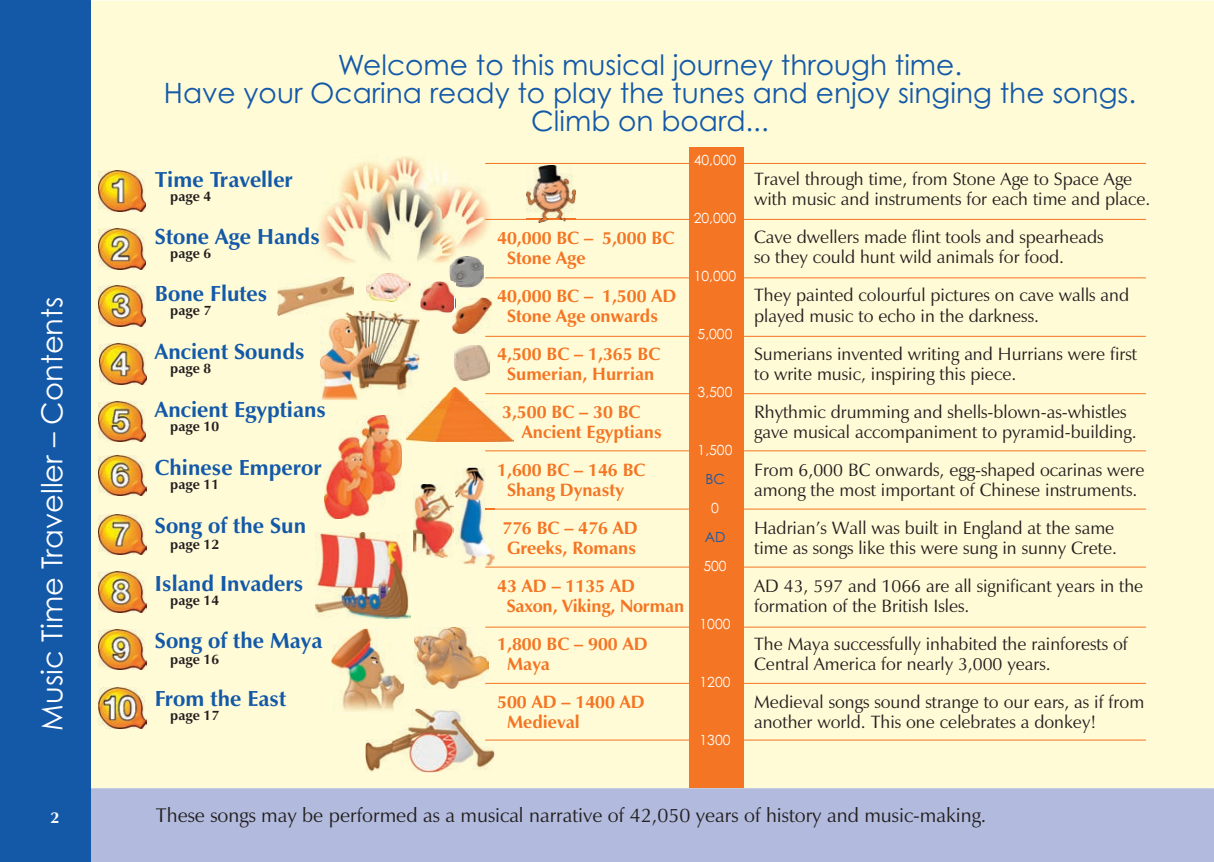
<style>
.page{position:relative;width:1214px;height:862px;background:#fff}
.page>*{position:absolute;margin:0;border:0;box-sizing:border-box;transform-origin:0 0}
.t1{font:29px "Century Gothic";color:#fff}
.t2{font:28px/28px "Century Gothic";color:#1359a8;text-align:center}
.t3{font:700 22px "Zapf Humanist 601 BT";color:#1359a8}
.t4{font:20px "Zapf Humanist 601 BT";color:#231f20}
.t5{font:18px/20px "Zapf Humanist 601 BT";color:#231f20}
.t6{font:700 18px/20px "Zapf Humanist 601 BT";color:#f47523}
.t7{font:700 16px "Zapf Humanist 601 BT";color:#fff}
.t8{font:700 14px "Zapf Humanist 601 BT";color:#231f20}
.t9{font:14px "Century Gothic";color:#fff}
.t10{font:14px "Century Gothic";color:#1359a8}
</style>
<div class="page">
<div style="left:91px;top:1px;width:1122px;height:787px;background:#fffbd6"></div>
<img style="left:324px;top:415px;width:77px;height:104px">
<img style="left:317px;top:156px;width:174px;height:109px">
<img style="left:277px;top:277px;width:77px;height:39px">
<img style="left:454px;top:345px;width:36px;height:35px">
<img style="left:406px;top:400px;width:107px;height:42px">
<img style="left:419px;top:387px;width:94px;height:13px">
<img style="left:315px;top:532px;width:95px;height:86px">
<img style="left:320px;top:311px;width:99px;height:89px">
<img style="left:320px;top:311px;width:34px;height:5px">
<svg style="left:406px;top:387px;width:13px;height:13px"></svg>
<img style="left:415px;top:628px;width:73px;height:60px">
<img style="left:331px;top:629px;width:73px;height:83px">
<img style="left:365px;top:709px;width:129px;height:63px">
<img style="left:365px;top:709px;width:39px;height:3px">
<img style="left:452px;top:298px;width:39px;height:36px">
<img style="left:366px;top:273px;width:45px;height:29px">
<img style="left:420px;top:281px;width:35px;height:31px">
<img style="left:452px;top:298px;width:3px;height:14px">
<img style="left:449px;top:256px;width:34px;height:31px">
<svg style="left:449px;top:281px;width:6px;height:6px"></svg>
<div style="left:91px;top:788px;width:1122px;height:74px;background:#b2bbdd"></div>
<div style="left:0;top:0;width:91px;height:862px;background:#1359a8"></div>
<div style="left:689px;top:147px;width:54px;height:641px;background:#f47523"></div>
<hr style="left:485px;top:219px;width:660px;height:1px;background:#f47523">
<hr style="left:485px;top:336px;width:660px;height:1px;background:#f47523">
<hr style="left:485px;top:393px;width:660px;height:1px;background:#f47523">
<hr style="left:485px;top:450px;width:660px;height:1px;background:#f47523">
<hr style="left:485px;top:508px;width:660px;height:1px;background:#f47523">
<hr style="left:485px;top:566px;width:660px;height:1px;background:#f47523">
<hr style="left:485px;top:626px;width:660px;height:1px;background:#f47523">
<hr style="left:485px;top:683px;width:660px;height:1px;background:#f47523">
<hr style="left:485px;top:739px;width:660px;height:1px;background:#f47523">
<hr style="left:485px;top:163px;width:660px;height:1px;background:#f47523">
<hr style="left:485px;top:277px;width:660px;height:1px;background:#f47523">
<img style="left:98px;top:170px;width:48px;height:41px">
<img style="left:98px;top:228px;width:48px;height:41px">
<img style="left:98px;top:286px;width:48px;height:40px">
<img style="left:99px;top:344px;width:48px;height:40px">
<img style="left:98px;top:401px;width:48px;height:41px">
<img style="left:99px;top:455px;width:47px;height:41px">
<img style="left:99px;top:514px;width:47px;height:40px">
<img style="left:99px;top:572px;width:47px;height:40px">
<img style="left:99px;top:629px;width:47px;height:40px">
<img style="left:99px;top:687px;width:47px;height:41px">
<img style="left:455px;top:468px;width:39px;height:97px">
<img style="left:414px;top:484px;width:39px;height:74px">
<img style="left:526px;top:165px;width:50px;height:58px">
<img style="left:526px;top:219px;width:50px;height:1px">
<h1 class="t1" style="left:34px;top:730px;width:435px;rotate:-90deg">Music Time Traveller – Contents</h1>
<p class="t7" style="left:50px;top:807px;width:10px">2</p>
<h2 class="t2" style="left:164px;top:50px;width:973px">Welcome to this musical journey through time.<br>Have your Ocarina ready to play the tunes and enjoy singing the songs.<br>Climb on board...</h2>
<p class="t3" style="left:155px;top:166px;width:139px">Time Traveller</p>
<p class="t8" style="left:170px;top:188px;width:42px">page 4</p>
<p class="t3" style="left:155px;top:223px;width:166px">Stone Age Hands</p>
<p class="t8" style="left:170px;top:245px;width:42px">page 6</p>
<p class="t3" style="left:155px;top:280px;width:114px">Bone Flutes</p>
<p class="t8" style="left:170px;top:302px;width:42px">page 7</p>
<p class="t3" style="left:155px;top:338px;width:151px">Ancient Sounds</p>
<p class="t8" style="left:170px;top:360px;width:42px">page 8</p>
<p class="t3" style="left:155px;top:396px;width:173px">Ancient Egyptians</p>
<p class="t8" style="left:170px;top:418px;width:50px">page 10</p>
<p class="t3" style="left:155px;top:454px;width:168px">Chinese Emperor</p>
<p class="t8" style="left:170px;top:476px;width:50px">page 11</p>
<p class="t3" style="left:155px;top:512px;width:153px">Song of the Sun</p>
<p class="t8" style="left:170px;top:536px;width:50px">page 12</p>
<p class="t3" style="left:155px;top:570px;width:150px">Island Invaders</p>
<p class="t8" style="left:170px;top:592px;width:50px">page 14</p>
<p class="t3" style="left:155px;top:627px;width:169px">Song of the Maya</p>
<p class="t8" style="left:170px;top:651px;width:50px">page 16</p>
<p class="t3" style="left:155px;top:685px;width:133px">From the East</p>
<p class="t8" style="left:170px;top:707px;width:50px">page 17</p>
<p class="t9" style="left:693px;top:151px;width:44px">40,000</p>
<p class="t6" style="left:507px;top:227px;width:169px;text-indent:-10px">40,000 BC – 5,000 BC<br>Stone Age</p>
<p class="t6" style="left:497px;top:285px;width:181px;text-align:center">40,000 BC – 1,500 AD<br>Stone Age onwards</p>
<p class="t6" style="left:497px;top:343px;width:165px;text-align:center">4,500 BC – 1,365 BC<br>Sumerian, Hurrian</p>
<p class="t6" style="left:522px;top:401px;width:142px;text-indent:-20px">3,500 BC – 30 BC<br>Ancient Egyptians</p>
<p class="t6" style="left:507px;top:459px;width:140px;text-indent:-10px">1,600 BC – 146 BC<br>Shang Dynasty</p>
<p class="t6" style="left:502px;top:517px;width:137px">776 BC – 476 AD<br>Greeks, Romans</p>
<p class="t6" style="left:506px;top:575px;width:179px;text-indent:-10px">43 AD – 1135 AD<br>Saxon, Viking, Norman</p>
<p class="t6" style="left:507px;top:633px;width:142px;text-indent:-10px">1,800 BC – 900 AD<br>Maya</p>
<p class="t6" style="left:507px;top:691px;width:139px;text-indent:-10px">500 AD – 1400 AD<br>Medieval</p>
<p class="t9" style="left:693px;top:209px;width:44px">20,000</p>
<p class="t9" style="left:693px;top:267px;width:44px">10,000</p>
<p class="t9" style="left:697px;top:325px;width:36px">5,000</p>
<p class="t9" style="left:697px;top:383px;width:36px">3,500</p>
<p class="t9" style="left:697px;top:441px;width:36px">1,500</p>
<p class="t10" style="left:705px;top:470px;width:21px">BC</p>
<p class="t9" style="left:711px;top:499px;width:9px">0</p>
<p class="t10" style="left:704px;top:528px;width:22px">AD</p>
<p class="t9" style="left:703px;top:557px;width:25px">500</p>
<p class="t9" style="left:699px;top:615px;width:33px">1000</p>
<p class="t9" style="left:699px;top:673px;width:33px">1200</p>
<p class="t9" style="left:699px;top:731px;width:33px">1300</p>
<p class="t5" style="left:754px;top:169px;width:398px">Travel through time, from Stone Age to Space Age with music and instruments for each time and place.</p>
<p class="t5" style="left:754px;top:227px;width:351px">Cave dwellers made flint tools and spearheads so they could hunt wild animals for food.</p>
<p class="t5" style="left:754px;top:285px;width:376px">They painted colourful pictures on cave walls and played music to echo in the darkness.</p>
<p class="t5" style="left:754px;top:343px;width:384px">Sumerians invented writing and Hurrians were first to write music, inspiring this piece.</p>
<p class="t5" style="left:754px;top:401px;width:384px">Rhythmic drumming and shells-blown-as-whistles gave musical accompaniment to pyramid-building.</p>
<p class="t5" style="left:754px;top:459px;width:392px">From 6,000 BC onwards, egg-shaped ocarinas were among the most important of Chinese instruments.</p>
<p class="t5" style="left:754px;top:517px;width:364px">Hadrian’s Wall was built in England at the same time as songs like this were sung in sunny Crete.</p>
<p class="t5" style="left:754px;top:575px;width:391px">AD 43, 597 and 1066 are all significant years in the formation of the British Isles.</p>
<p class="t5" style="left:754px;top:633px;width:375px">The Maya successfully inhabited the rainforests of<br>Central America for nearly 3,000 years.</p>
<p class="t5" style="left:754px;top:691px;width:391px">Medieval songs sound strange to our ears, as if from another world. This one celebrates a donkey!</p>
<p class="t4" style="left:156px;top:803px;width:831px">These songs may be performed as a musical narrative of 42,050 years of history and music-making.</p>
</div>
